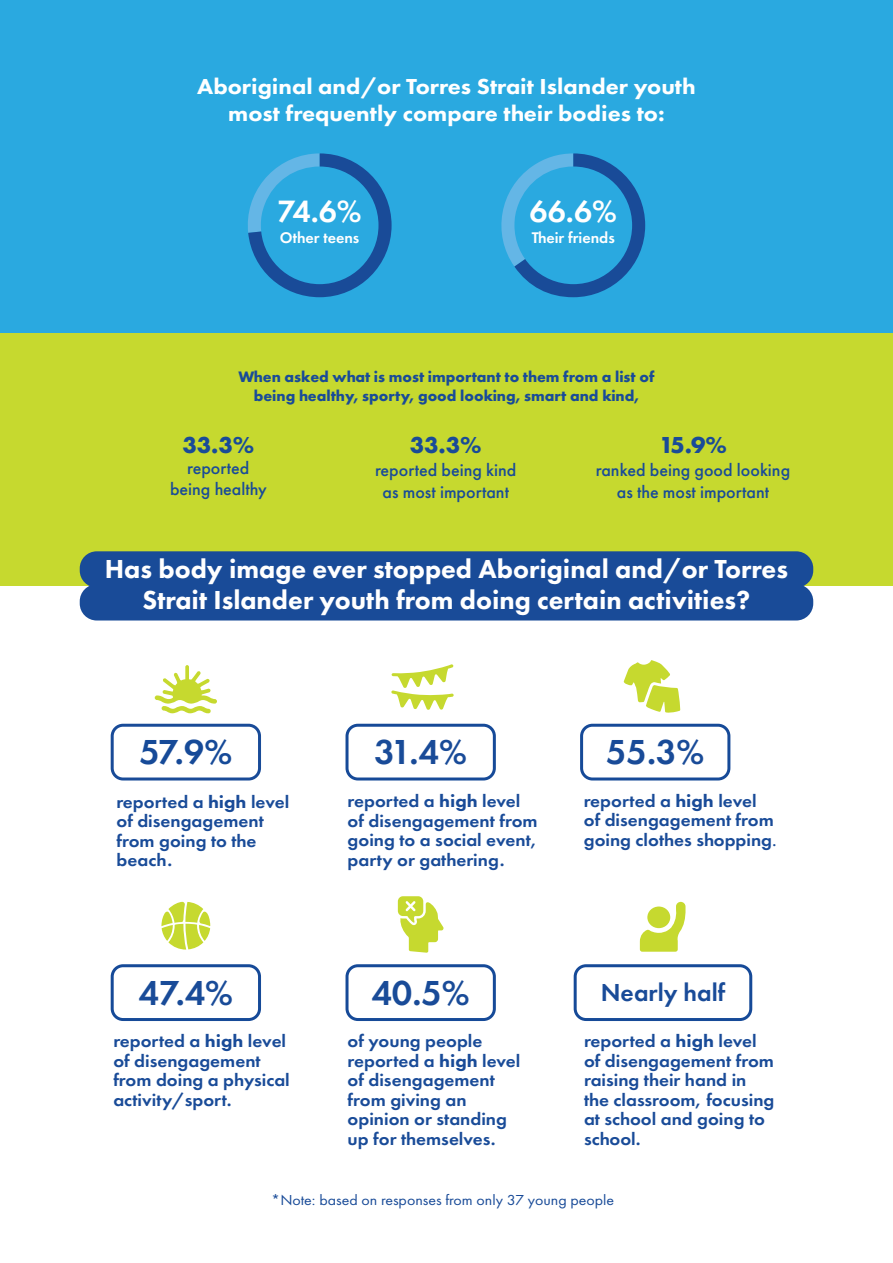
<style>
.page{position:relative;width:893px;height:1263px;background:#fff}
.page>*{position:absolute;margin:0;border:0;box-sizing:border-box;transform-origin:0 0}
.t1{font:600 36px "Futura PT";color:#194b98}
.t2{font:600 36px "Futura PT";color:#164a98}
.t3{font:600 32.1px "Futura PT";color:#fff}
.t4{font:800 27px/31.5px "Futura PT";color:#fff;text-align:center}
.t5{font:600 25.5px "Futura PT";color:#194b98}
.t6{font:700 24px "Futura PT";color:#194b98}
.t7{font:800 22.5px/27px "Futura PT";color:#fff;text-align:center;scale:1.06 1}
.t8{font:600 18px/19.5px "Futura PT";color:#194b98;scale:1.06 1}
.t9{font:500 18px/22.5px "Futura PT";color:#194b98;text-align:center}
.t10{font:600 16.05px "Futura PT";color:#fff}
.t11{font:700 15.75px/18.9px "Futura PT";color:#194b98;text-align:center}
.t12{font:15px "Futura PT";color:#194b98;scale:1.06 1}
.s1{font-weight:800}
.s2{font-weight:500}
</style>
<div class="page">
<div style="left:0;top:333px;width:893px;height:253px;background:#c6d92f"></div>
<div style="left:0;top:0;width:893px;height:332px;background:#2aa9e0"></div>
<div style="left:111px;top:724px;width:150px;height:56px;border:3px solid #194b98;border-radius:11px"></div>
<div style="left:80px;top:551px;width:733px;height:36px;background:#194b98;border-radius:17px"></div>
<div style="left:80px;top:584px;width:733px;height:36px;background:#194b98;border-radius:17px"></div>
<div style="left:345px;top:724px;width:151px;height:56px;border:3px solid #164a98;border-radius:11px"></div>
<div style="left:111px;top:964px;width:150px;height:57px;border:3px solid #164a98;border-radius:11px"></div>
<div style="left:345px;top:964px;width:151px;height:57px;border:3px solid #164a98;border-radius:11px"></div>
<div style="left:574px;top:964px;width:178px;height:57px;border:3px solid #164a98;border-radius:11px"></div>
<div style="left:580px;top:724px;width:150px;height:56px;border:3px solid #164a98;border-radius:11px"></div>
<svg style="left:624px;top:660px;width:56px;height:53px"></svg>
<svg style="left:391px;top:664px;width:63px;height:46px"></svg>
<svg style="left:161px;top:902px;width:49px;height:47px"></svg>
<svg style="left:398px;top:896px;width:46px;height:57px"></svg>
<svg style="left:640px;top:902px;width:46px;height:50px"></svg>
<svg style="left:155px;top:665px;width:62px;height:48px"></svg>
<svg style="left:248px;top:153px;width:144px;height:144px"></svg>
<svg style="left:501px;top:153px;width:144px;height:144px"></svg>
<p class="t7" style="left:197px;top:72px;width:472px">Aboriginal and/or Torres Strait Islander youth most frequently compare their bodies to:</p>
<h2 class="t3" style="left:278px;top:191px;width:86px">74.6%</h2>
<p class="t10" style="left:280px;top:228px;width:81px">Other teens</p>
<h2 class="t3" style="left:530px;top:191px;width:89px">66.6%</h2>
<p class="t10" style="left:532px;top:228px;width:85px">Their friends</p>
<p class="t11" style="left:239px;top:367px;width:417px">When asked what is most important to them from a list of being healthy, sporty, good looking, smart and kind,</p>
<h3 class="t6" style="left:182px;top:430px;width:73px">33.3%</h3>
<p class="t9" style="left:170px;top:458px;width:98px;line-height:21px">reported being healthy</p>
<h3 class="t6" style="left:410px;top:430px;width:73px">33.3%</h3>
<p class="t9" style="left:375px;top:459px;width:143px">reported being kind as most important</p>
<h3 class="t6" style="left:659px;top:430px;width:69px">15.9%</h3>
<p class="t9" style="left:596px;top:459px;width:196px">ranked being good looking as the most important</p>
<h3 class="t4" style="left:105px;top:552px;width:685px">Has body image ever stopped Aboriginal and/or Torres<br>Strait Islander youth from doing certain activities?</h3>
<h1 class="t2" style="left:139px;top:730px;width:94px">57.9%</h1>
<h1 class="t1" style="left:374px;top:730px;width:94px">31.4%</h1>
<p class="t8" style="left:117px;top:792px;width:165px">reported a <span class="s1">high</span> level of disengagement from going to the beach.</p>
<p class="t8" style="left:348px;top:791px;width:181px">reported a <span class="s1">high</span> level of disengagement from going to a social event, party or gathering.</p>
<h1 class="t1" style="left:606px;top:730px;width:100px">55.3%</h1>
<p class="t8" style="left:584px;top:791px;width:184px">reported a <span class="s1">high</span> level of disengagement from going clothes shopping<span class="s2">.</span></p>
<h1 class="t1" style="left:139px;top:970px;width:96px">47.4%</h1>
<h1 class="t1" style="left:372px;top:970px;width:100px">40.5%</h1>
<h3 class="t5" style="left:601px;top:977px;width:126px">Nearly half</h3>
<p class="t8" style="left:113px;top:1031px;width:168px">reported a <span class="s1">high</span> level of disengagement from doing a physical activity/sport.</p>
<p class="t8" style="left:348px;top:1031px;width:165px">of young people reported a <span class="s1">high</span> level of disengagement from giving an opinion or standing up for themselves.</p>
<p class="t8" style="left:584px;top:1031px;width:181px">reported a <span class="s1">high</span> level of disengagement from raising their hand in the classroom, focusing at school and going to school.</p>
<p class="t12" style="left:271px;top:1191px;width:325px">*Note: based on responses from only 37 young people</p>
</div>
